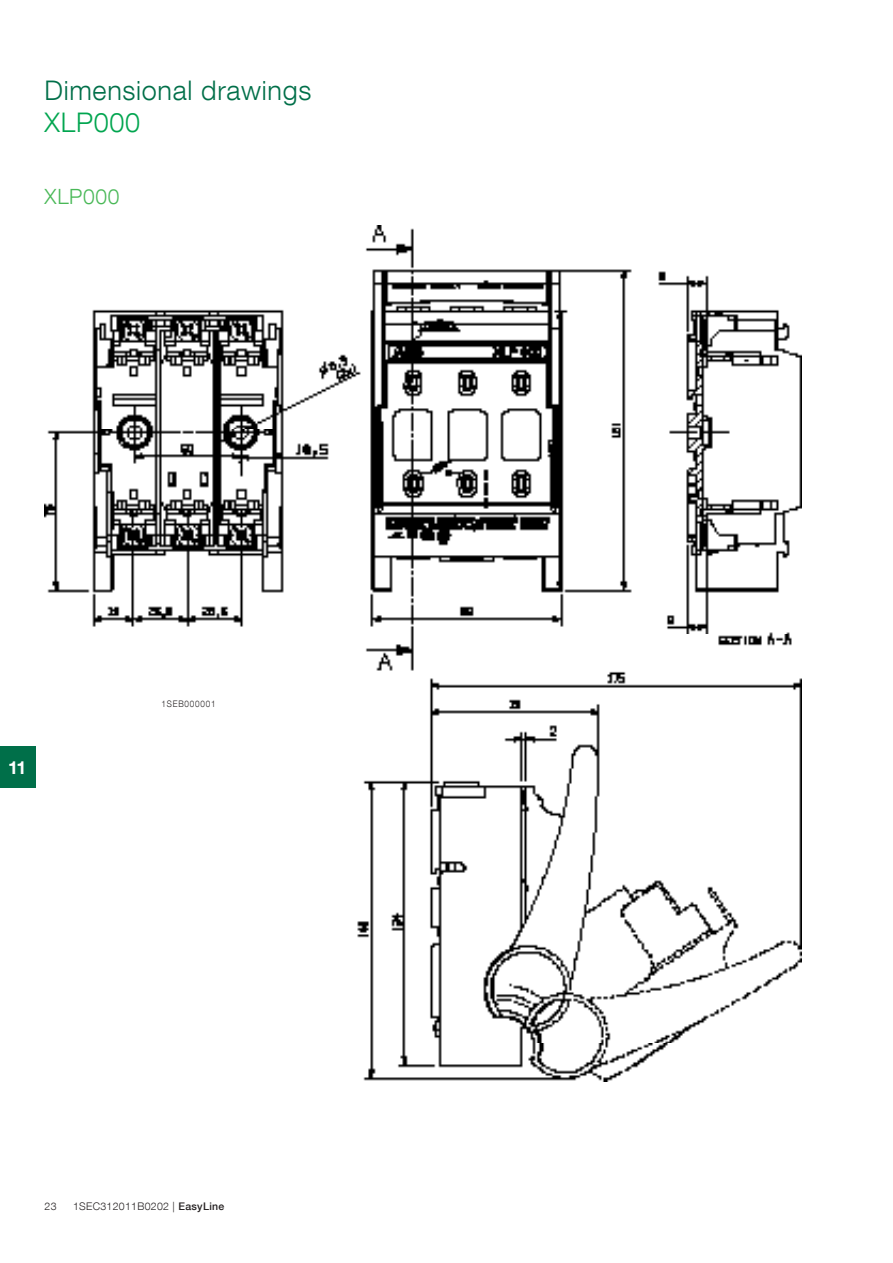
<style>
.page{position:relative;width:893px;height:1263px;background:#fff}
.page>*{position:absolute;margin:0;border:0;box-sizing:border-box;transform-origin:0 0}
.Smaller_page_headlin{font:300 27px "ABB Neue Helvetica";letter-spacing:.025em;color:#006f49}
.Smaller_page_headlin-2{font:300 27px "ABB Neue Helvetica";letter-spacing:.025em;color:#00a54f}
.Table_title__color{font:300 21px "ABB Neue Helvetica";letter-spacing:.03em;color:#49b857}
.Body_text{font:700 18px "ABB Neue Helvetica";color:#fff}
.t1{font:300 10.5px "ABB Neue Helvetica";letter-spacing:.03em;color:#231f20}
.t2{font:300 9px "ABB Neue Helvetica";letter-spacing:.1em;color:#231f20;scale:.9 1}
.s1{font-weight:500}
</style>
<div class="page">
<div style="left:0;top:747px;width:35px;height:41px;background:#006f49"></div>
<img style="left:45px;top:225px;width:757px;height:856px">
<div style="left:162px;top:700px;width:59px;height:12px;background:#fff"></div>
<div style="left:111px;top:650px;width:116px;height:28px;background:#fff"></div>
<p class="Smaller_page_headlin" style="left:45px;top:74px;width:268px">Dimensional drawings</p>
<p class="Smaller_page_headlin-2" style="left:45px;top:105px;width:97px">XLP000</p>
<p class="Table_title__color" style="left:45px;top:184px;width:76px">XLP000</p>
<p class="Body_text" style="left:8px;top:756px;width:20px">11</p>
<p class="t2" style="left:162px;top:698px;width:62px">1SEB000001</p>
<p class="t1" style="left:45px;top:1199px;width:13px">23</p>
<p class="t1" style="left:73px;top:1199px;width:153px">1SEC312011B0202 | <span class="s1">EasyLine</span></p>
</div>
